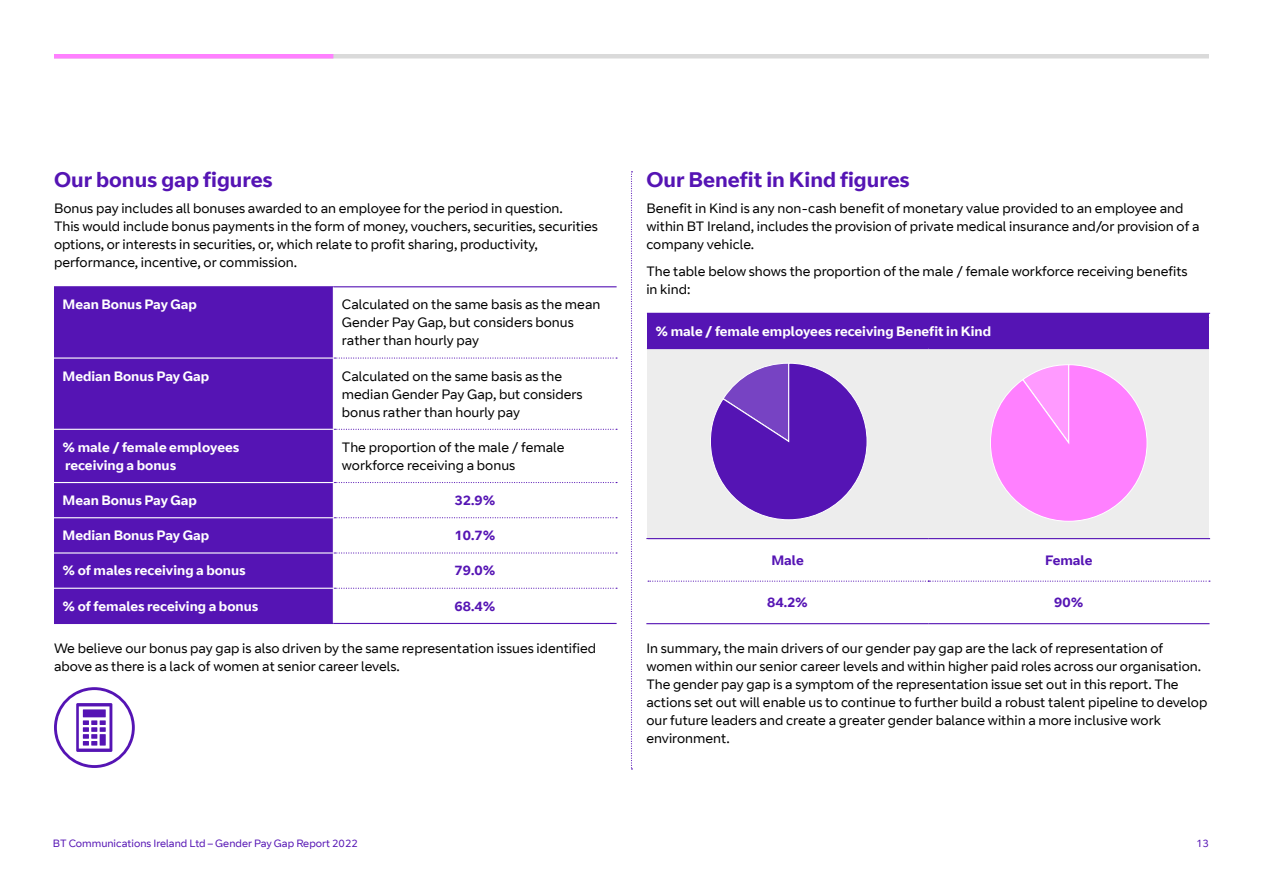
<style>
.page{position:relative;width:1263px;height:893px;background:#fff}
.page>*{position:absolute;margin:0;border:0;box-sizing:border-box;transform-origin:0 0}
.t1{font:700 21px "BT Curve";color:#5514b4}
.t2{font:13.5px/18px "BT Curve";color:#000}
.t3{font:700 13.5px/18px "BT Curve";color:#fff}
.t4{font:700 13.5px "BT Curve";color:#5514b4}
.t5{font:10.5px "BT Curve";color:#5514b4}
</style>
<div class="page">
<div style="left:54px;top:54px;width:1155px;height:5px;background:#dadada"></div>
<div style="left:54px;top:287px;width:279px;height:336px;background:#5514b4"></div>
<hr style="left:54px;top:286px;width:279px;height:1px;background:#5514b4">
<hr style="left:333px;top:286px;width:284px;height:1px;background:#5514b4">
<svg style="left:334px;top:357px;width:283px;height:2px"></svg>
<svg style="left:334px;top:429px;width:283px;height:1px"></svg>
<svg style="left:334px;top:482px;width:283px;height:1px"></svg>
<svg style="left:334px;top:517px;width:283px;height:1px"></svg>
<svg style="left:334px;top:552px;width:283px;height:2px"></svg>
<hr style="left:54px;top:623px;width:279px;height:1px;background:#5514b4">
<svg style="left:334px;top:588px;width:283px;height:1px"></svg>
<hr style="left:333px;top:623px;width:284px;height:1px;background:#5514b4">
<hr style="left:54px;top:357px;width:280px;height:2px;background:#fff">
<hr style="left:54px;top:429px;width:280px;height:1px;background:#fff">
<hr style="left:54px;top:482px;width:280px;height:1px;background:#fff">
<hr style="left:54px;top:517px;width:280px;height:1px;background:#fff">
<hr style="left:54px;top:552px;width:280px;height:2px;background:#fff">
<hr style="left:54px;top:588px;width:280px;height:1px;background:#fff">
<div style="left:647px;top:313px;width:562px;height:36px;background:#5514b4"></div>
<div style="left:647px;top:349px;width:562px;height:190px;background:#ededed"></div>
<hr style="left:928px;top:313px;width:282px;height:1px;background:#5514b4">
<hr style="left:646px;top:538px;width:282px;height:1px;background:#5514b4">
<hr style="left:928px;top:538px;width:282px;height:1px;background:#5514b4">
<hr style="left:646px;top:623px;width:282px;height:1px;background:#5514b4">
<svg style="left:648px;top:581px;width:562px;height:1px"></svg>
<hr style="left:928px;top:623px;width:281px;height:1px;background:#5514b4">
<svg style="left:631px;top:171px;width:1px;height:598px"></svg>
<svg style="left:710px;top:363px;width:157px;height:157px"></svg>
<svg style="left:990px;top:364px;width:157px;height:158px"></svg>
<div style="left:54px;top:54px;width:279px;height:5px;background:#ff80ff"></div>
<svg style="left:54px;top:687px;width:81px;height:81px"></svg>
<h1 class="t1" style="left:54px;top:167px;width:220px">Our bonus gap figures</h1>
<p class="t2" style="left:54px;top:200px;width:545px">Bonus pay includes all bonuses awarded to an employee for the period in question.<br>This would include bonus payments in the form of money, vouchers, securities, securities options, or interests in securities, or, which relate to profit sharing, productivity, performance, incentive, or commission.</p>
<p class="t3" style="left:63px;top:296px;width:136px">Mean Bonus Pay Gap</p>
<p class="t2" style="left:342px;top:296px;width:260px">Calculated on the same basis as the mean<br>Gender Pay Gap, but considers bonus rather than hourly pay</p>
<p class="t3" style="left:63px;top:367px;width:148px">Median Bonus Pay Gap</p>
<p class="t2" style="left:342px;top:367px;width:242px">Calculated on the same basis as the median Gender Pay Gap, but considers bonus rather than hourly pay</p>
<p class="t3" style="left:63px;top:438px;width:178px">% male / female employees receiving a bonus</p>
<p class="t2" style="left:342px;top:439px;width:224px">The proportion of the male / female workforce receiving a bonus</p>
<p class="t3" style="left:63px;top:492px;width:136px">Mean Bonus Pay Gap</p>
<p class="t4" style="left:455px;top:492px;width:42px">32.9%</p>
<p class="t3" style="left:63px;top:527px;width:148px">Median Bonus Pay Gap</p>
<p class="t4" style="left:455px;top:527px;width:42px">10.7%</p>
<p class="t3" style="left:63px;top:562px;width:185px">% of males receiving a bonus</p>
<p class="t4" style="left:455px;top:562px;width:42px">79.0%</p>
<p class="t3" style="left:63px;top:597px;width:197px">% of females receiving a bonus</p>
<p class="t4" style="left:455px;top:598px;width:42px">68.4%</p>
<p class="t2" style="left:54px;top:640px;width:544px">We believe our bonus pay gap is also driven by the same representation issues identified above as there is a lack of women at senior career levels.</p>
<h1 class="t1" style="left:646px;top:167px;width:265px">Our Benefit in Kind figures</h1>
<p class="t2" style="left:646px;top:200px;width:555px">Benefit in Kind is any non-cash benefit of monetary value provided to an employee and within BT Ireland, includes the provision of private medical insurance and/or provision of a company vehicle.</p>
<p class="t2" style="left:646px;top:263px;width:543px">The table below shows the proportion of the male / female workforce receiving benefits in kind:</p>
<p class="t3" style="left:655px;top:323px;width:337px">% male / female employees receiving Benefit in Kind</p>
<p class="t4" style="left:771px;top:552px;width:34px">Male</p>
<p class="t4" style="left:1045px;top:552px;width:49px">Female</p>
<p class="t4" style="left:767px;top:594px;width:42px">84.2%</p>
<p class="t4" style="left:1054px;top:594px;width:31px">90%</p>
<p class="t2" style="left:646px;top:640px;width:562px">In summary, the main drivers of our gender pay gap are the lack of representation of women within our senior career levels and within higher paid roles across our organisation.<br>The gender pay gap is a symptom of the representation issue set out in this report. The actions set out will enable us to continue to further build a robust talent pipeline to develop our future leaders and create a greater gender balance within a more inclusive work environment.</p>
<p class="t5" style="left:53px;top:837px;width:306px">BT Communications Ireland Ltd – Gender Pay Gap Report 2022</p>
<p class="t5" style="left:1196px;top:837px;width:14px">13</p>
</div>
